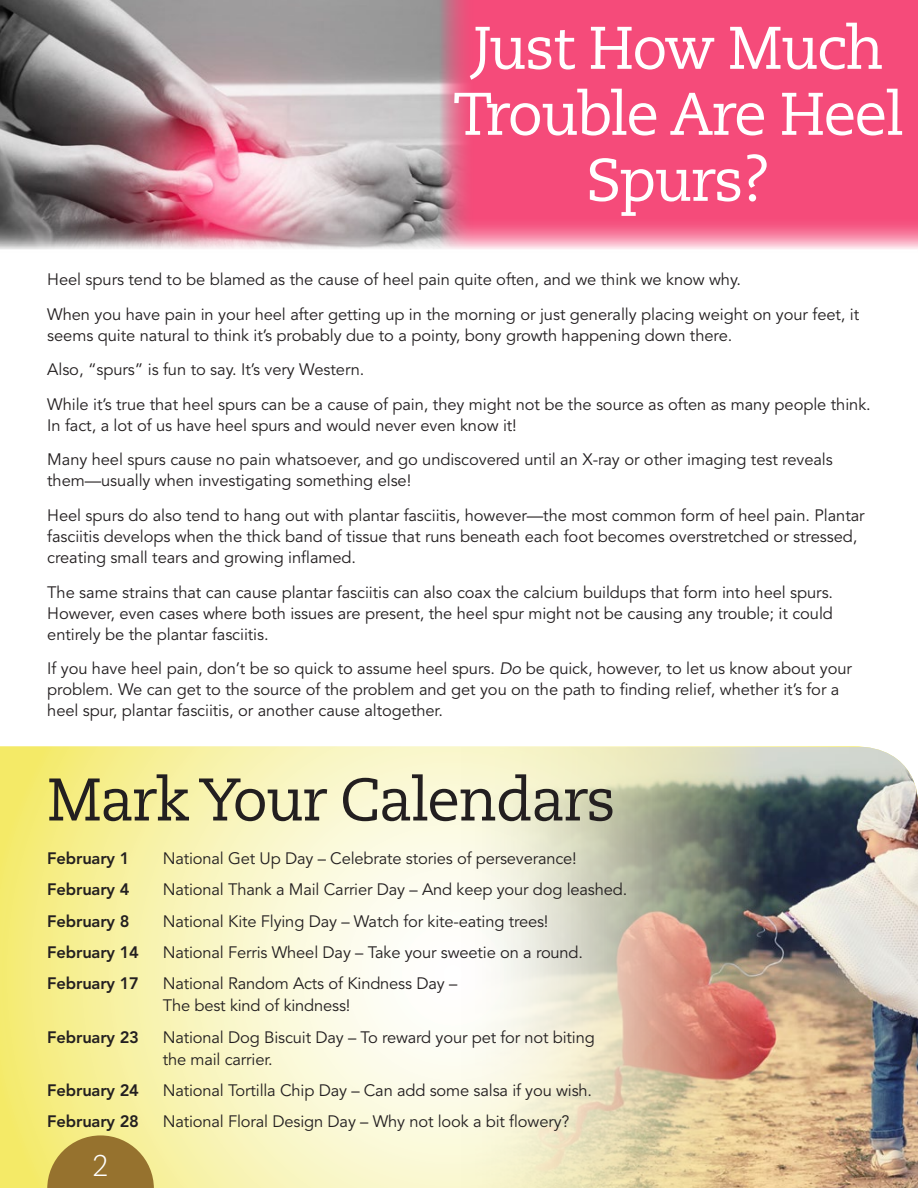
<style>
.page{position:relative;width:918px;height:1188px;background:#fff}
.page>*{position:absolute;margin:0;border:0;box-sizing:border-box;transform-origin:0 0}
.t1{font:60px/66px "Caecilia LT Std";letter-spacing:-.03em;color:#fff;text-align:center}
.t2{font:60px "Caecilia LT Std";letter-spacing:-.03em;color:#231f20}
.t3{font:300 30px "Caecilia LT Std";color:#fff}
.t4{font:16.5px/34.5px "Avenir LT Std";letter-spacing:-.005em;color:#231f20}
.t5{font:800 16.5px "Avenir LT Std";letter-spacing:-.01em;color:#231f20}
.s1{font-style:italic}
</style>
<div class="page">
<svg style="left:0;top:746px;width:864px;height:442px;background:#f8f4b9"></svg>
<img style="left:447px;top:747px;width:470px;height:441px">
<div style="left:0;top:0;width:918px;height:265px;background:#f54b7a"></div>
<img style="left:0;top:0;width:467px;height:216px">
<hr style="left:917px;top:0;width:1px;height:1188px;background:#fff">
<img style="left:917px;top:903px;width:1px;height:285px">
<svg style="left:47px;top:1135px;width:107px;height:53px;background:#ab8e43"></svg>
<svg style="left:0;top:216px;width:918px;height:49px;background:#e2afbd"></svg>
<p class="t1" style="left:453px;top:16px;width:452px">Just How Much<br>Trouble Are Heel<br>Spurs?</p>
<p class="t4" style="left:47px;top:263px;width:814px">Heel spurs tend to be blamed as the cause of heel pain quite often, and we think we know why.<br>When you have pain in your heel after getting up in the morning or just generally placing weight on your feet, it</p>
<p class="t4" style="left:47px;top:319px;width:825px">seems quite natural to think it’s probably due to a pointy, bony growth happening down there.<br>Also, “spurs” is fun to say. It’s very Western.<br>While it’s true that heel spurs can be a cause of pain, they might not be the source as often as many people think.</p>
<p class="t4" style="left:47px;top:409px;width:787px">In fact, a lot of us have heel spurs and would never even know it!<br>Many heel spurs cause no pain whatsoever, and go undiscovered until an X-ray or other imaging test reveals</p>
<p class="t4" style="left:47px;top:464px;width:819px">them—usually when investigating something else!<br>Heel spurs do also tend to hang out with plantar fasciitis, however—the most common form of heel pain. Plantar</p>
<p class="t4" style="left:47px;top:526px;width:812px;line-height:21px">fasciitis develops when the thick band of tissue that runs beneath each foot becomes overstretched or stressed, creating small tears and growing inflamed.</p>
<p class="t4" style="left:47px;top:582px;width:787px;line-height:21px;text-align:justify">The same strains that can cause plantar fasciitis can also coax the calcium buildups that form into heel spurs.<br>However, even cases where both issues are present, the heel spur might not be causing any trouble; it could entirely be the plantar fasciitis.</p>
<p class="t4" style="left:47px;top:658px;width:806px;line-height:21px">If you have heel pain, don’t be so quick to assume heel spurs. <span class="s1">Do</span> be quick, however, to let us know about your problem. We can get to the source of the problem and get you on the path to finding relief, whether it’s for a heel spur, plantar fasciitis, or another cause altogether.</p>
<p class="t2" style="left:47px;top:765px;width:570px">Mark Your Calendars</p>
<p class="t5" style="left:47px;top:849px;width:84px">February 1</p>
<p class="t4" style="left:163px;top:842px;width:416px">National Get Up Day – Celebrate stories of perseverance!</p>
<p class="t5" style="left:47px;top:880px;width:84px">February 4</p>
<p class="t4" style="left:163px;top:873px;width:466px">National Thank a Mail Carrier Day – And keep your dog leashed.</p>
<p class="t5" style="left:47px;top:911px;width:84px">February 8</p>
<p class="t4" style="left:163px;top:904px;width:387px">National Kite Flying Day – Watch for kite-eating trees!</p>
<p class="t5" style="left:47px;top:942px;width:93px">February 14</p>
<p class="t4" style="left:163px;top:935px;width:422px">National Ferris Wheel Day – Take your sweetie on a round.</p>
<p class="t5" style="left:47px;top:973px;width:93px">February 17</p>
<p class="t4" style="left:163px;top:972px;width:296px;line-height:22.5px">National Random Acts of Kindness Day –<br>The best kind of kindness!</p>
<p class="t5" style="left:47px;top:1027px;width:93px">February 23</p>
<p class="t4" style="left:163px;top:1026px;width:434px;line-height:22.5px">National Dog Biscuit Day – To reward your pet for not biting the mail carrier.</p>
<p class="t5" style="left:47px;top:1081px;width:93px">February 24</p>
<p class="t4" style="left:163px;top:1074px;width:431px">National Tortilla Chip Day – Can add some salsa if you wish.</p>
<p class="t5" style="left:47px;top:1112px;width:93px">February 28</p>
<p class="t4" style="left:163px;top:1105px;width:408px">National Floral Design Day – Why not look a bit flowery?</p>
<p class="t3" style="left:92px;top:1149px;width:18px">2</p>
</div>
